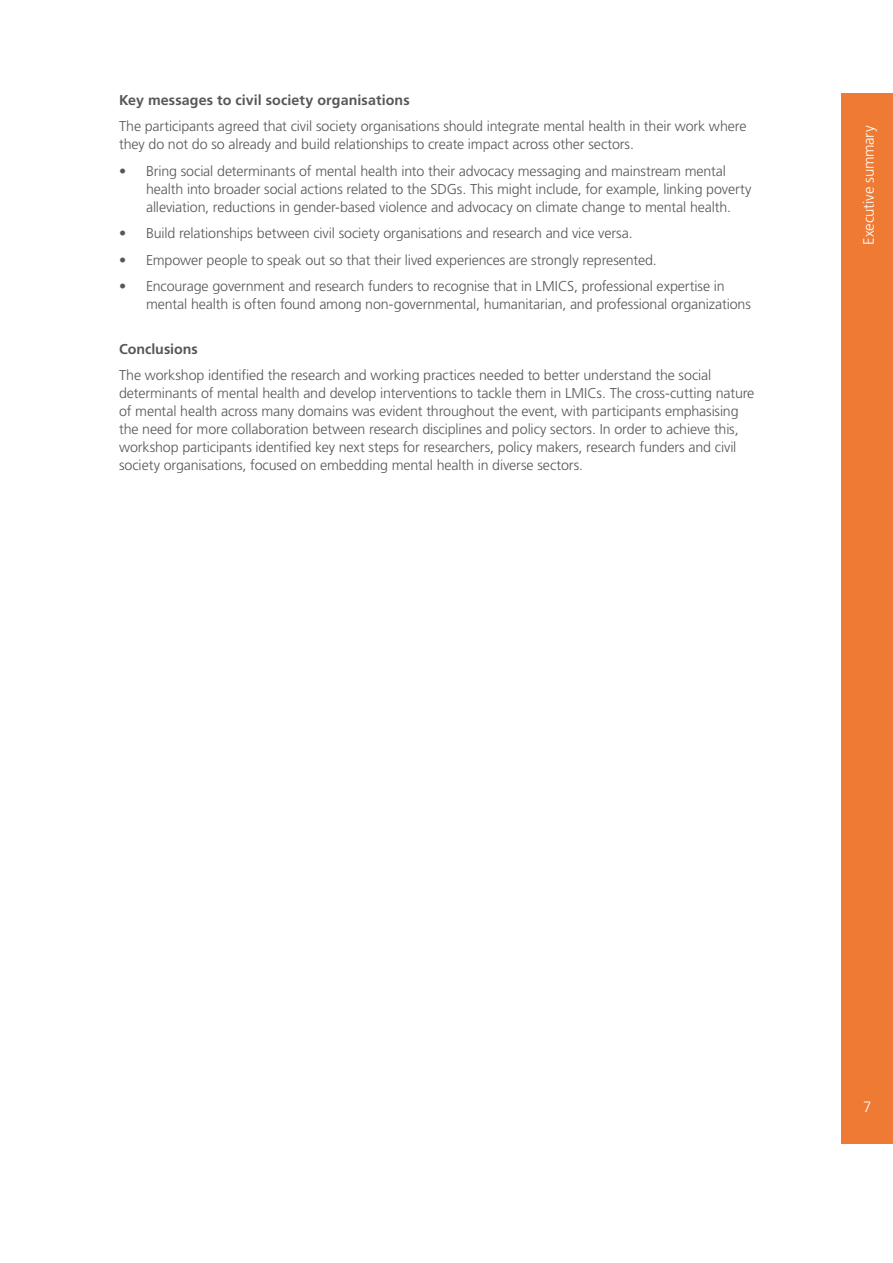
<style>
.page{position:relative;width:893px;height:1263px;background:#fff}
.page>*{position:absolute;margin:0;border:0;box-sizing:border-box;transform-origin:0 0}
.t1{font:300 15px "Frutiger";letter-spacing:-.015em;color:#fff}
.t2{font:300 14.25px/18px "Frutiger";letter-spacing:-.01em;color:#575756}
.t3{font:700 14.25px "Frutiger";letter-spacing:.005em;color:#575756}
</style>
<div class="page">
<div style="left:842px;top:94px;width:51px;height:1050px;background:#ee7a34"></div>
<p class="t3" style="left:119px;top:91px;width:292px">Key messages to civil society organisations</p>
<p class="t2" style="left:119px;top:117px;width:629px">The participants agreed that civil society organisations should integrate mental health in their work where they do not do so already and build relationships to create impact across other sectors.</p>
<p class="t2" style="left:146px;top:162px;width:607px;text-indent:-27px">• Bring social determinants of mental health into their advocacy messaging and mainstream mental health into broader social actions related to the SDGs. This might include, for example, linking poverty alleviation, reductions in gender-based violence and advocacy on climate change to mental health.</p>
<p class="t2" style="left:119px;top:224px;width:515px">• Build relationships between civil society organisations and research and vice versa.</p>
<p class="t2" style="left:119px;top:251px;width:539px">• Empower people to speak out so that their lived experiences are strongly represented.</p>
<p class="t2" style="left:146px;top:277px;width:606px;text-indent:-27px">• Encourage government and research funders to recognise that in LMICS, professional expertise in mental health is often found among non-governmental, humanitarian, and professional organizations</p>
<p class="t3" style="left:119px;top:340px;width:80px">Conclusions</p>
<p class="t2" style="left:119px;top:366px;width:637px">The workshop identified the research and working practices needed to better understand the social determinants of mental health and develop interventions to tackle them in LMICs. The cross-cutting nature of mental health across many domains was evident throughout the event, with participants emphasising the need for more collaboration between research disciplines and policy sectors. In order to achieve this, workshop participants identified key next steps for researchers, policy makers, research funders and civil society organisations, focused on embedding mental health in diverse sectors.</p>
<p class="t1" style="left:860px;top:245px;width:121px;rotate:-90deg">Executive summary</p>
<p class="t1" style="left:863px;top:1098px;width:10px">7</p>
</div>
